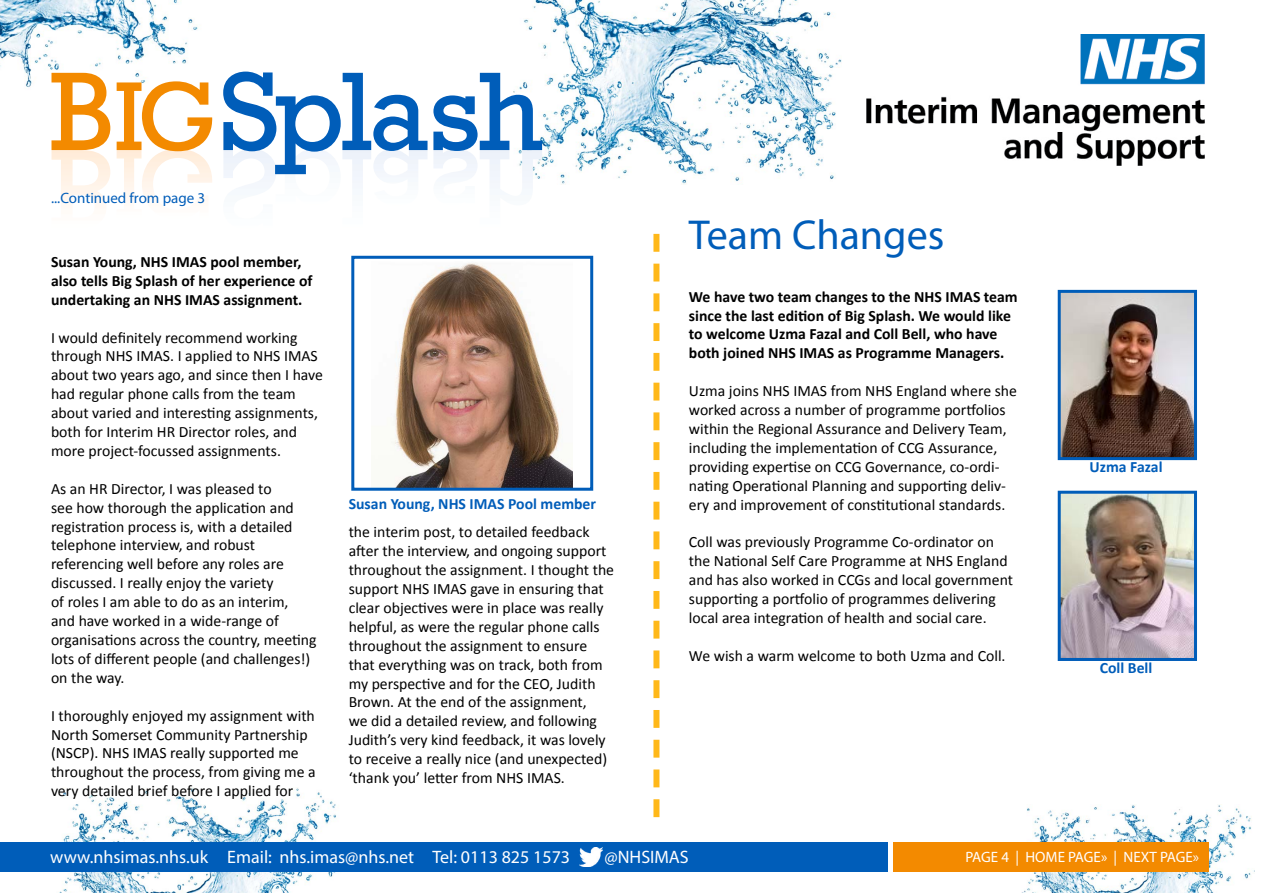
<style>
.page{position:relative;width:1263px;height:893px;background:#fff}
.page>*{position:absolute;margin:0;border:0;box-sizing:border-box;transform-origin:0 0}
.t1{font:113.7px "Rockwell";letter-spacing:-.04em;color:#005db9}
.t2{font:99.6px "Rockwell";color:#f38a00}
.t3{font:42px "Myriad Pro";color:#005db9}
.t4{font:18px "Myriad Pro";color:#fff}
.t5{font:15.75px/18.9px "Calibri";color:#000}
.t6{font:700 15.75px/18.9px "Calibri";color:#000}
.t7{font:700 15.75px "Calibri";color:#005db9}
.t8{font:15px "Myriad Pro";color:#fff}
.t9{font:15px "Myriad Pro";color:#005db9}
.s1{font-size:113.7px}
</style>
<div class="page">
<img style="left:59px;top:787px;width:278px;height:106px">
<img style="left:866px;top:34px;width:338px;height:132px">
<img style="left:1021px;top:805px;width:234px;height:88px">
<div style="left:0;top:842px;width:887px;height:30px;background:#005db9"></div>
<div style="left:893px;top:842px;width:316px;height:30px;background:#f38a00"></div>
<img style="left:0;top:0;width:198px;height:88px">
<img style="left:514px;top:0;width:328px;height:185px">
<svg style="left:223px;top:126px;width:204px;height:63px"></svg>
<svg style="left:433px;top:149px;width:109px;height:40px"></svg>
<svg style="left:52px;top:150px;width:58px;height:57px"></svg>
<svg style="left:117px;top:149px;width:95px;height:51px"></svg>
<img style="left:579px;top:847px;width:24px;height:19px">
<img style="left:391px;top:263px;width:182px;height:224px">
<div style="left:351px;top:256px;width:242px;height:235px;border:3px solid #005db9"></div>
<svg style="left:653px;top:234px;width:6px;height:583px"></svg>
<img style="left:1062px;top:294px;width:131px;height:162px">
<div style="left:1058px;top:290px;width:139px;height:170px;border:3px solid #005db9"></div>
<img style="left:1062px;top:495px;width:131px;height:162px">
<div style="left:1058px;top:491px;width:139px;height:170px;border:3px solid #005db9"></div>
<h2 class="t2" style="left:49px;top:59px;width:170px"><span class="s1">B</span>IG</h2>
<p class="t9" style="left:51px;top:188px;width:156px">...Continued from page 3</p>
<h1 class="t1" style="left:220px;top:46px;width:325px">Splash</h1>
<p class="t6" style="left:51px;top:252px;width:263px">Susan Young, NHS IMAS pool member, also tells Big Splash of her experience of undertaking an NHS IMAS assignment.</p>
<p class="t5" style="left:51px;top:328px;width:273px">I would definitely recommend working through NHS IMAS. I applied to NHS IMAS about two years ago, and since then I have had regular phone calls from the team about varied and interesting assignments, both for Interim HR Director roles, and more project-focussed assignments.</p>
<p class="t5" style="left:51px;top:479px;width:267px">As an HR Director, I was pleased to<br>see how thorough the application and registration process is, with a detailed telephone interview, and robust referencing well before any roles are discussed. I really enjoy the variety<br>of roles I am able to do as an interim,<br>and have worked in a wide-range of organisations across the country, meeting lots of different people (and challenges!) on the way.</p>
<p class="t5" style="left:51px;top:706px;width:266px">I thoroughly enjoyed my assignment with North Somerset Community Partnership (NSCP). NHS IMAS really supported me throughout the process, from giving me a very detailed brief before I applied for</p>
<p class="t7" style="left:349px;top:493px;width:249px">Susan Young, NHS IMAS Pool member</p>
<p class="t5" style="left:349px;top:523px;width:267px">the interim post, to detailed feedback after the interview, and ongoing support throughout the assignment. I thought the support NHS IMAS gave in ensuring that clear objectives were in place was really helpful, as were the regular phone calls throughout the assignment to ensure that everything was on track, both from my perspective and for the CEO, Judith Brown. At the end of the assignment,<br>we did a detailed review, and following Judith’s very kind feedback, it was lovely to receive a really nice (and unexpected) ‘thank you’ letter from NHS IMAS.</p>
<h3 class="t3" style="left:689px;top:209px;width:257px">Team Changes</h3>
<p class="t6" style="left:689px;top:287px;width:330px">We have two team changes to the NHS IMAS team since the last edition of Big Splash. We would like to welcome Uzma Fazal and Coll Bell, who have both joined NHS IMAS as Programme Managers.</p>
<p class="t5" style="left:689px;top:382px;width:330px">Uzma joins NHS IMAS from NHS England where she worked across a number of programme portfolios within the Regional Assurance and Delivery Team, including the implementation of CCG Assurance, providing expertise on CCG Governance, co-ordi&shy;nating Operational Planning and supporting deliv&shy;ery and improvement of constitutional standards.</p>
<p class="t5" style="left:689px;top:533px;width:326px">Coll was previously Programme Co-ordinator on the National Self Care Programme at NHS England and has also worked in CCGs and local government supporting a portfolio of programmes delivering local area integration of health and social care.</p>
<p class="t5" style="left:689px;top:646px;width:318px">We wish a warm welcome to both Uzma and Coll.</p>
<p class="t7" style="left:1089px;top:457px;width:74px">Uzma Fazal</p>
<p class="t7" style="left:1100px;top:657px;width:54px">Coll Bell</p>
<p class="t4" style="left:50px;top:846px;width:521px">www.nhsimas.nhs.uk Email: nhs.imas@nhs.net Tel: 0113 825 1573</p>
<p class="t4" style="left:604px;top:846px;width:86px">@NHSIMAS</p>
<p class="t8" style="left:965px;top:847px;width:235px">PAGE 4 | HOME PAGE» | NEXT PAGE»</p>
</div>
